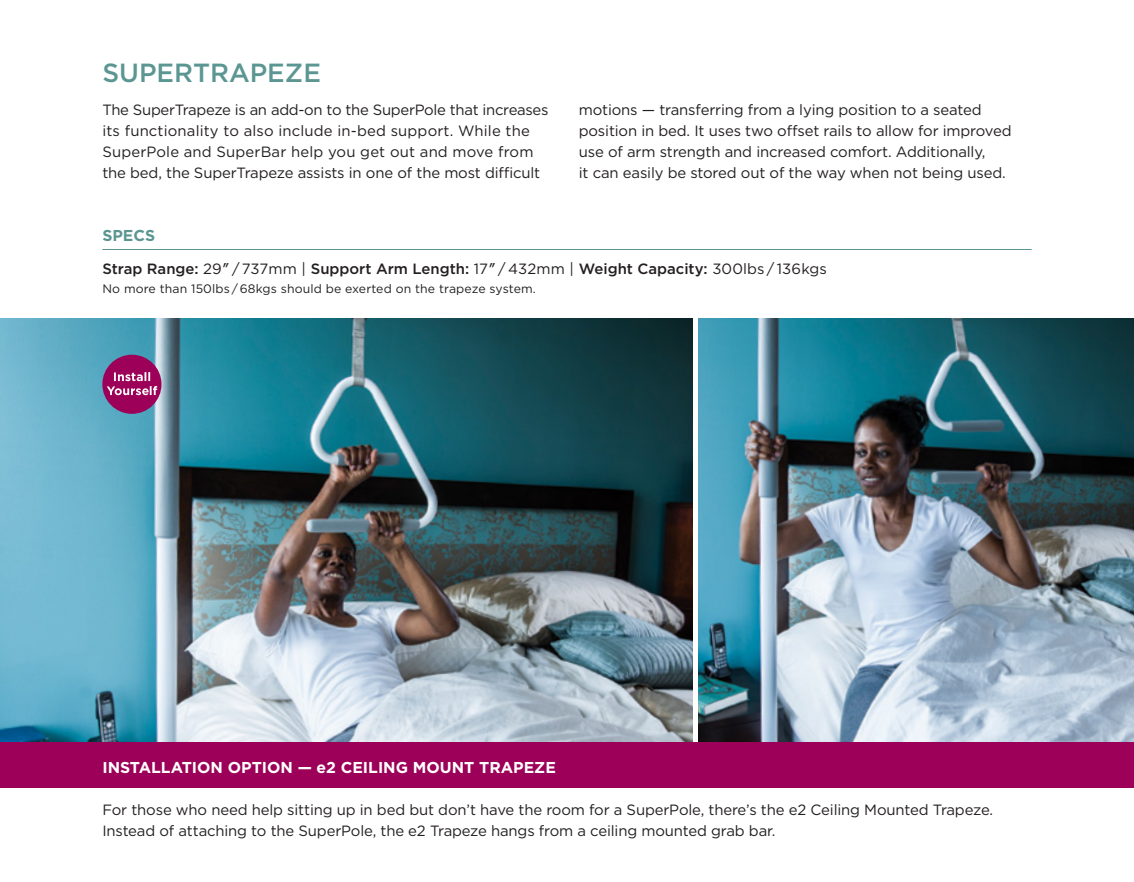
<style>
.page{position:relative;width:1134px;height:882px;background:#fff}
.page>*{position:absolute;margin:0;border:0;box-sizing:border-box;transform-origin:0 0}
.t1{font:500 26.25px "Gotham";color:#5b9692}
.t2{font:700 15.75px "Gotham";color:#fff}
.t3{font:700 15.75px "Gotham";color:#5b9692}
.t4{font:14.88px/21px "Gotham";letter-spacing:-.01em;color:#231f20}
.t5{font:500 14.88px "Gotham";color:#231f20}
.t6{font:12.25px "Gotham";letter-spacing:.01em;color:#231f20}
.s1{font-weight:400}
.s2{font-family:"Helvetica";font-weight:400}
</style>
<div class="page">
<img style="left:0;top:318px;width:693px;height:424px">
<img style="left:698px;top:318px;width:436px;height:424px">
<div style="left:102px;top:355px;width:60px;height:59px;background:#9c0058;border-radius:50%"></div>
<svg style="left:107px;top:372px;width:50px;height:23px"></svg>
<div style="left:0;top:742px;width:1134px;height:45px;background:#9c0058"></div>
<hr style="left:102px;top:249px;width:930px;height:1px;background:#5b9692">
<h1 class="t1" style="left:102px;top:58px;width:220px">SUPERTRAPEZE</h1>
<p class="t4" style="left:102px;top:99px;width:448px">The SuperTrapeze is an add-on to the SuperPole that increases its functionality to also include in-bed support. While the SuperPole and SuperBar help you get out and move from the bed, the SuperTrapeze assists in one of the most difficult</p>
<p class="t4" style="left:579px;top:99px;width:434px">motions — transferring from a lying position to a seated position in bed. It uses two offset rails to allow for improved use of arm strength and increased comfort. Additionally,<br>it can easily be stored out of the way when not being used.</p>
<p class="t3" style="left:102px;top:225px;width:54px">SPECS</p>
<p class="t5" style="left:102px;top:260px;width:726px">Strap Range: <span class="s1">29</span><span class="s2">″</span> <span class="s1">/ 737mm |</span> Support Arm Length: <span class="s1">17</span><span class="s2">″</span> <span class="s1">/ 432mm |</span> Weight Capacity: <span class="s1">300lbs / 136kgs</span></p>
<p class="t6" style="left:102px;top:281px;width:435px">No more than 150lbs / 68kgs should be exerted on the trapeze system.</p>
<p class="t2" style="left:102px;top:757px;width:455px">INSTALLATION OPTION — e2 CEILING MOUNT TRAPEZE</p>
<p class="t4" style="left:102px;top:799px;width:892px">For those who need help sitting up in bed but don’t have the room for a SuperPole, there’s the e2 Ceiling Mounted Trapeze.<br>Instead of attaching to the SuperPole, the e2 Trapeze hangs from a ceiling mounted grab bar.</p>
</div>
